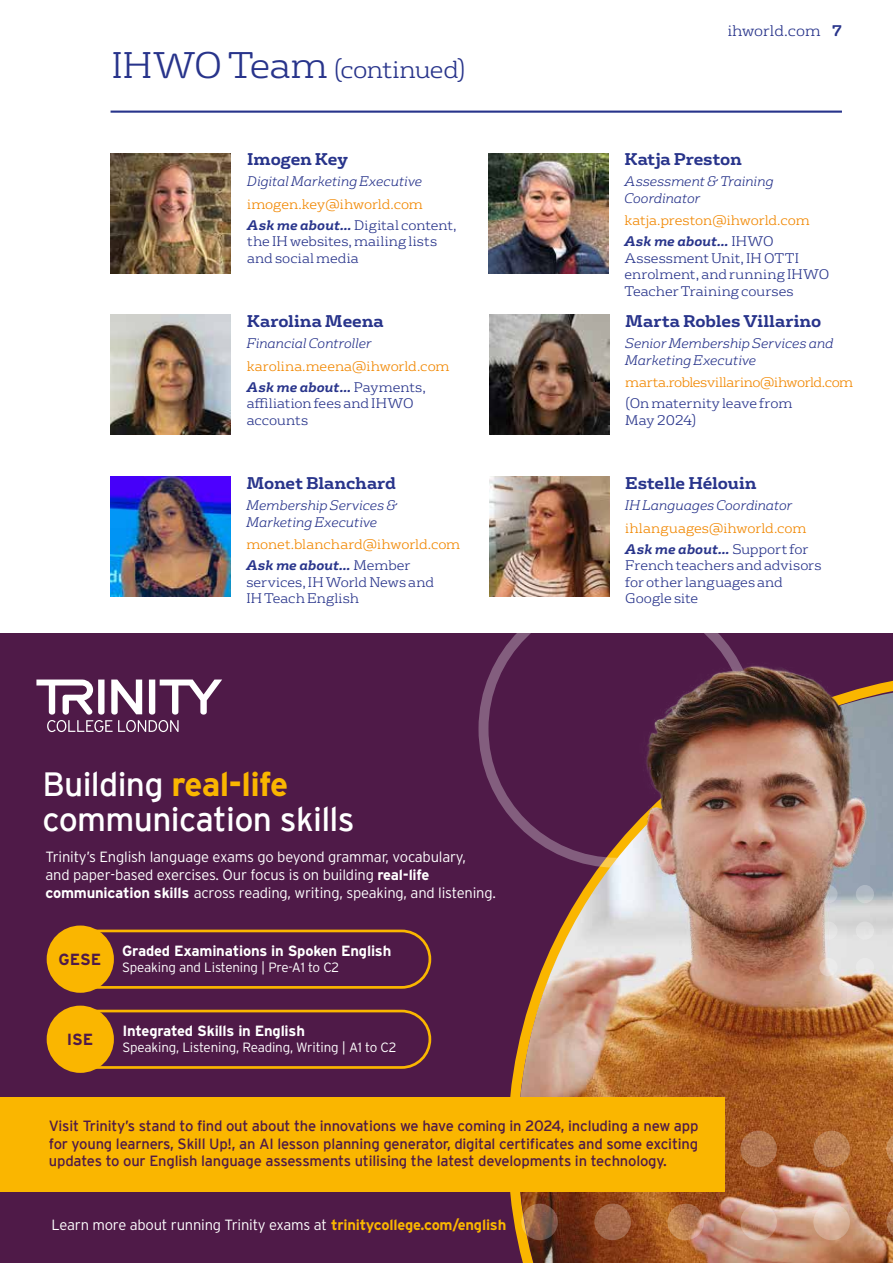
<style>
.page{position:relative;width:893px;height:1263px;background:#fff}
.page>*{position:absolute;margin:0;border:0;box-sizing:border-box;transform-origin:0 0}
.t1{font:33.6px/34.5px "Interstate";letter-spacing:-.02em;color:#fff}
.t2{font:300 24px "FS Rufus";letter-spacing:-.025em;color:#28348b}
.t3{font:700 16.5px "FS Rufus";letter-spacing:-.005em;color:#28348b}
.t4{font:700 16.2px "Interstate";color:#4f1a48}
.t5{font:300 15px "FS Rufus";color:#28348b}
.t6{font:14.85px/17.7px "Interstate";letter-spacing:-.015em;color:#4f1a48;text-align:justify}
.t7{font:300 14.85px/17.7px "Interstate";letter-spacing:-.015em;color:#fff}
.t8{font:700 14.85px "Interstate";letter-spacing:-.015em;color:#fff}
.t9{font:300 13.5px/16.5px "FS Rufus";letter-spacing:.005em;color:#28348b}
.t10{font:300 13.5px/21px "FS Rufus";letter-spacing:-.005em;color:#f18700}
.t11{font:italic 300 13.5px/16.5px "FS Rufus";letter-spacing:-.015em;color:#28348b}
.t12{font:300 13.5px "Interstate";letter-spacing:-.015em;color:#fff}
.t13{font:300 13.5px "FS Rufus";letter-spacing:-.025em;color:#f18700}
.s1{font-size:36px}
.s2{font-weight:700;font-style:italic;color:#28348b}
.s3{color:#28348b}
.s4{font-weight:700;color:#fab600}
.s5{font-weight:700}
</style>
<div class="page">
<hr style="left:111px;top:111px;width:731px;height:2px;background:#28348b">
<img style="left:111px;top:477px;width:120px;height:120px">
<img style="left:111px;top:153px;width:120px;height:120px">
<img style="left:111px;top:315px;width:120px;height:120px">
<img style="left:489px;top:477px;width:120px;height:120px">
<div style="left:0;top:634px;width:893px;height:629px;background:#4f1a48"></div>
<svg style="left:478px;top:634px;width:255px;height:192px"></svg>
<img style="left:518px;top:693px;width:375px;height:570px">
<svg style="left:892px;top:958px;width:1px;height:18px"></svg>
<svg style="left:856px;top:958px;width:18px;height:18px"></svg>
<svg style="left:819px;top:958px;width:18px;height:18px"></svg>
<img style="left:633px;top:652px;width:260px;height:302px">
<svg style="left:886px;top:1204px;width:7px;height:36px"></svg>
<svg style="left:813px;top:1204px;width:37px;height:36px"></svg>
<svg style="left:740px;top:1204px;width:37px;height:36px"></svg>
<svg style="left:667px;top:1204px;width:37px;height:36px"></svg>
<svg style="left:594px;top:1204px;width:37px;height:36px"></svg>
<svg style="left:886px;top:1131px;width:7px;height:36px"></svg>
<svg style="left:813px;top:1131px;width:37px;height:36px"></svg>
<svg style="left:740px;top:1131px;width:37px;height:36px"></svg>
<svg style="left:521px;top:1204px;width:37px;height:36px"></svg>
<div style="left:0;top:1097px;width:724px;height:95px;background:#fab600"></div>
<svg style="left:36px;top:679px;width:186px;height:53px"></svg>
<div style="left:64px;top:929px;width:367px;height:60px;border:3px solid #fab600;border-radius:28px"></div>
<div style="left:47px;top:925px;width:67px;height:68px;background:#fab600;border-radius:50%"></div>
<div style="left:64px;top:1010px;width:367px;height:59px;border:3px solid #fab600;border-radius:28px"></div>
<div style="left:47px;top:1006px;width:67px;height:67px;background:#fab600;border-radius:50%"></div>
<img style="left:488px;top:153px;width:120px;height:120px">
<img style="left:489px;top:315px;width:120px;height:120px">
<h2 class="t2" style="left:111px;top:50px;width:356px"><span class="s1">IHWO Team</span> (continued)</h2>
<p class="t3" style="left:247px;top:145px;width:102px">Imogen Key</p>
<p class="t11" style="left:247px;top:172px;width:176px">Digital Marketing Executive</p>
<p class="t10" style="left:247px;top:193px;width:211px">imogen.key@ihworld.com<br><span class="s2">Ask me about…</span> <span class="s3">Digital content,</span></p>
<p class="t9" style="left:247px;top:232px;width:191px">the IH websites, mailing lists and social media</p>
<p class="t3" style="left:247px;top:307px;width:138px">Karolina Meena</p>
<p class="t11" style="left:247px;top:334px;width:126px">Financial Controller</p>
<p class="t10" style="left:247px;top:354px;width:204px">karolina.meena@ihworld.com<br><span class="s2">Ask me about…</span> <span class="s3">Payments,</span></p>
<p class="t9" style="left:247px;top:394px;width:168px">affiliation fees and IHWO accounts</p>
<p class="t3" style="left:246px;top:469px;width:151px">Monet Blanchard</p>
<p class="t11" style="left:246px;top:496px;width:153px">Membership Services &amp;<br>Marketing Executive</p>
<p class="t10" style="left:246px;top:533px;width:215px">monet.blanchard@ihworld.com<br><span class="s2">Ask me about…</span> <span class="s3">Member</span></p>
<p class="t9" style="left:246px;top:572px;width:189px">services, IH World News and<br>IH Teach English</p>
<h1 class="t1" style="left:42px;top:767px;width:314px">Building <span class="s4">real-life </span>communication skills</h1>
<p class="t7" style="left:46px;top:848px;width:452px">Trinity’s English language exams go beyond grammar, vocabulary,<br>and paper-based exercises. Our focus is on building <span class="s5">real-life communication skills</span> across reading, writing, speaking, and listening.</p>
<p class="t4" style="left:59px;top:950px;width:44px">GESE</p>
<p class="t4" style="left:67px;top:1030px;width:28px">ISE</p>
<p class="t8" style="left:122px;top:943px;width:271px">Graded Examinations in Spoken English</p>
<p class="t12" style="left:122px;top:960px;width:219px">Speaking and Listening | Pre-A1 to C2</p>
<p class="t8" style="left:122px;top:1023px;width:184px">Integrated Skills in English</p>
<p class="t12" style="left:122px;top:1040px;width:275px">Speaking, Listening, Reading, Writing | A1 to C2</p>
<p class="t5" style="left:728px;top:19px;width:116px">ihworld.com <span class="s5">7</span></p>
<p class="t3" style="left:624px;top:145px;width:119px">Katja Preston</p>
<p class="t11" style="left:624px;top:172px;width:151px">Assessment &amp; Training<br>Coordinator</p>
<p class="t10" style="left:624px;top:209px;width:187px">katja.preston@ihworld.com<br><span class="s2">Ask me about…</span> <span class="s3">IHWO</span></p>
<p class="t9" style="left:624px;top:249px;width:206px">Assessment Unit, IH OTTI enrolment, and running IHWO<br>Teacher Training courses</p>
<p class="t3" style="left:625px;top:307px;width:197px">Marta Robles Villarino</p>
<p class="t11" style="left:625px;top:334px;width:210px">Senior Membership Services and<br>Marketing Executive</p>
<p class="t13" style="left:625px;top:372px;width:229px">marta.roblesvillarino@ihworld.com</p>
<p class="t9" style="left:625px;top:394px;width:168px">(On maternity leave from<br>May 2024)</p>
<p class="t3" style="left:625px;top:469px;width:133px">Estelle Hélouin</p>
<p class="t11" style="left:625px;top:496px;width:169px">IH Languages Coordinator</p>
<p class="t10" style="left:625px;top:516px;width:184px">ihlanguages@ihworld.com<br><span class="s2">Ask me about…</span> <span class="s3">Support for</span></p>
<p class="t9" style="left:625px;top:556px;width:198px">French teachers and advisors for other languages and<br>Google site</p>
<p class="t6" style="left:49px;top:1117px;width:651px">Visit Trinity’s stand to find out about the innovations we have coming in 2024, including a new app for young learners, Skill Up!, an AI lesson planning generator, digital certificates and some exciting updates to our English language assessments utilising the latest developments in technology.</p>
<p class="t7" style="left:51px;top:1216px;width:456px">Learn more about running Trinity exams at <span class="s4">trinitycollege.com/english</span></p>
</div>
